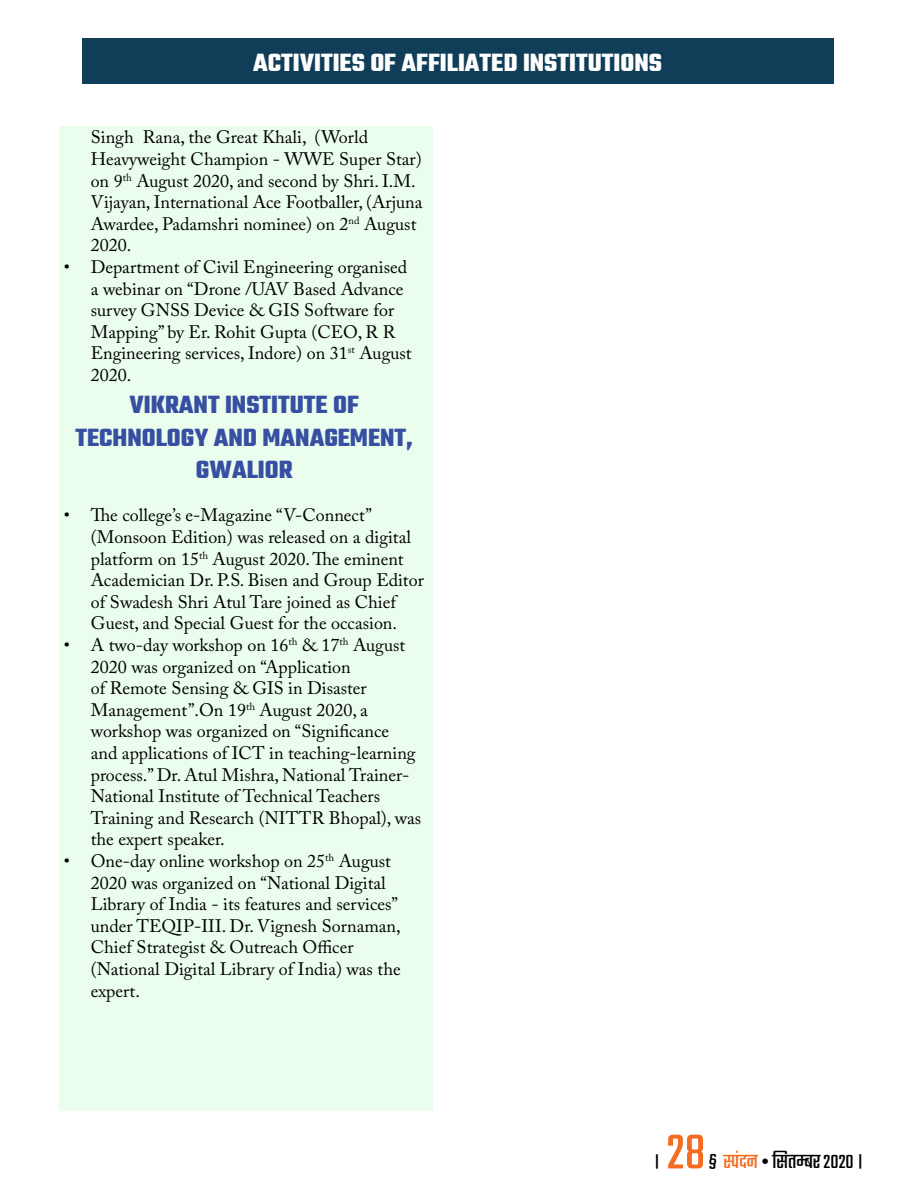
<style>
.page{position:relative;width:918px;height:1188px;background:#fff}
.page>*{position:absolute;margin:0;border:0;box-sizing:border-box;transform-origin:0 0}
.t1{font:54px "Teko";color:#f36c21}
.t2{font:700 27px/32.4px "Teko";color:#374fa2;text-align:center}
.t3{font:700 27px "Teko";color:#fff}
.t4{font:21px "Teko";color:#000}
.t5{font:18px/21.6px "Adobe Caslon Pro";color:#000}
.s1{color:#f36c21}
</style>
<div class="page">
<div style="left:60px;top:126px;width:373px;height:985px;background:#ebfded"></div>
<div style="left:82px;top:38px;width:751px;height:46px;background:#103e58"></div>
<h2 class="t3" style="left:253px;top:45px;width:40px">ACTIVITIES</h2>
<h2 class="t3" style="left:370px;top:45px;width:44px">OF AFFILIATE</h2>
<h2 class="t3" style="left:503px;top:45px;width:33px">D INSTITUTIONS</h2>
<p class="t5" style="left:91px;top:126px;width:333px">Singh Rana, the Great Khali, (World Heavyweight Champion - WWE Super Star) on 9<sup>th</sup> August 2020, and second by Shri. I.M.<br>Vijayan, International Ace Footballer, (Arjuna Awardee, Padamshri nominee) on 2<sup>nd</sup> August 2020.</p>
<p class="t5" style="left:91px;top:256px;width:322px;text-indent:-27px">• Department of Civil Engineering organised a webinar on “Drone /UAV Based Advance survey GNSS Device &amp; GIS Software for Mapping” by Er. Rohit Gupta (CEO, R R Engineering services, Indore) on 31<sup>st</sup> August 2020.</p>
<h2 class="t2" style="left:75px;top:390px;width:339px">VIKRANT INSTITUTE OF<br>TECHNOLOGY AND MANAGEMENT,<br>GWALIOR</h2>
<p class="t5" style="left:91px;top:504px;width:335px;text-indent:-27px">• The college’s e-Magazine “V-Connect” (Monsoon Edition) was released on a digital platform on 15<sup>th</sup> August 2020. The eminent Academician Dr. P.S. Bisen and Group Editor of Swadesh Shri Atul Tare joined as Chief Guest, and Special Guest for the occasion.</p>
<p class="t5" style="left:91px;top:634px;width:332px;text-indent:-27px">• A two-day workshop on 16<sup>th</sup> &amp; 17<sup>th</sup> August 2020 was organized on “Application<br>of Remote Sensing &amp; GIS in Disaster Management”.On 19<sup>th</sup> August 2020, a workshop was organized on “Significance<br>and applications of ICT in teaching-learning process.” Dr. Atul Mishra, National Trainer-National Institute of Technical Teachers Training and Research (NITTR Bhopal), was the expert speaker.</p>
<p class="t5" style="left:91px;top:850px;width:311px;text-indent:-27px">• One-day online workshop on 25<sup>th</sup> August 2020 was organized on “National Digital Library of India - its features and services” under TEQIP-III. Dr. Vignesh Sornaman, Chief Strategist &amp; Outreach Officer (National Digital Library of India) was the expert.</p>
<p class="t4" style="left:654px;top:1150px;width:9px">।</p>
<h1 class="t1" style="left:667px;top:1122px;width:40px">28</h1>
<p class="t4" style="left:709px;top:1150px;width:157px">§ <span class="s1">स्पंदन</span> • सितम्बर 2020 ।</p>
</div>
